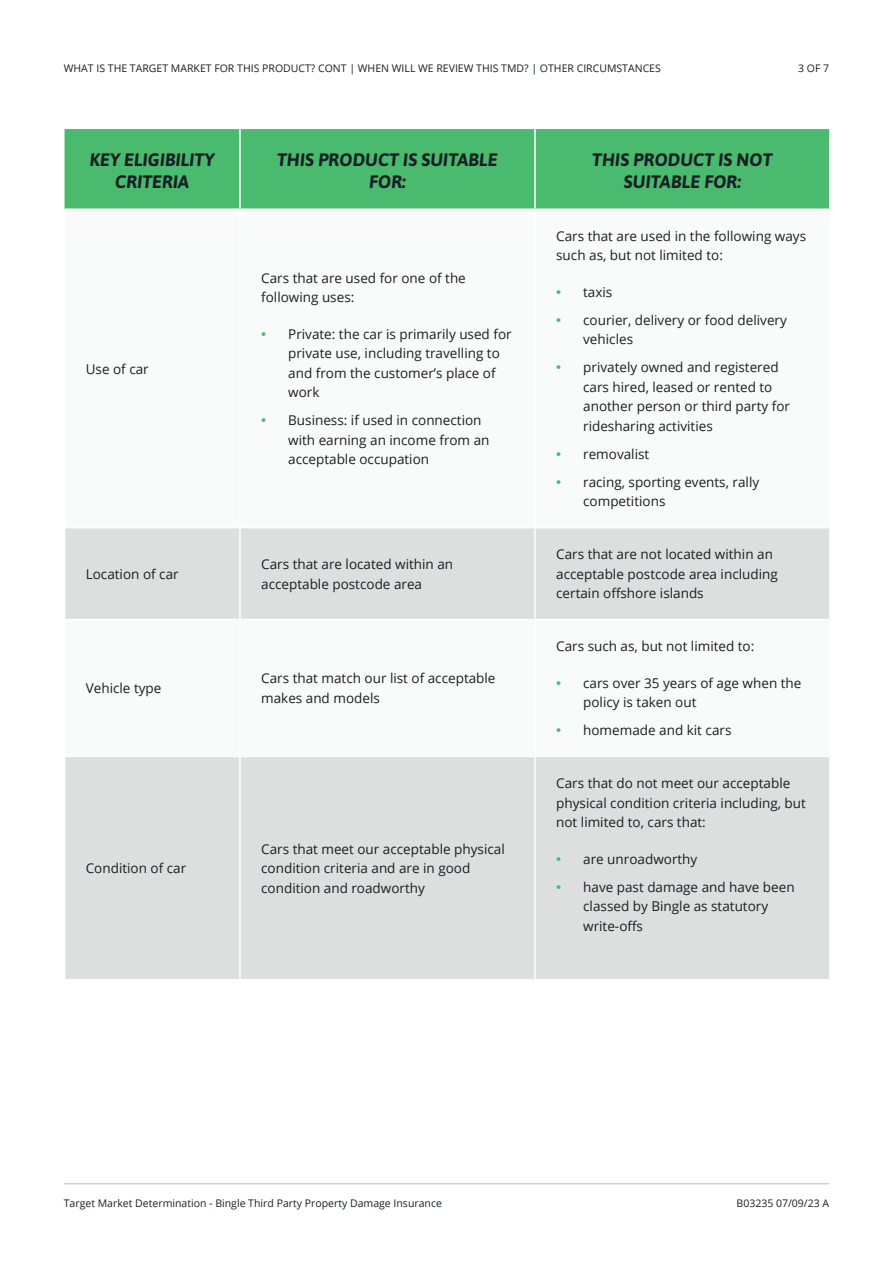
<style>
.page{position:relative;width:893px;height:1263px;background:#fff}
.page>*{position:absolute;margin:0;border:0;box-sizing:border-box;transform-origin:0 0}
.t1{font:italic 700 18px/21.6px "Asap";color:#172025;text-align:center}
.t2{font:13.5px/19.5px "Open Sans";color:#172025}
.t3{font:10.5px "Open Sans";color:#172025}
.s1{font-family:"Asap";font-size:15px;color:#4aba6e}
</style>
<div class="page">
<hr style="left:64px;top:1183px;width:765px;height:1px;background:#babcbd">
<div style="left:65px;top:129px;width:764px;height:79px;background:#4aba6e"></div>
<svg style="left:65px;top:528px;width:764px;height:451px;fill:#dddede"></svg>
<hr style="left:239px;top:129px;width:2px;height:79px;background:#fff">
<hr style="left:534px;top:129px;width:2px;height:79px;background:#fff">
<hr style="left:239px;top:528px;width:2px;height:91px;background:#fff">
<hr style="left:534px;top:528px;width:2px;height:91px;background:#fff">
<hr style="left:239px;top:620px;width:2px;height:136px;background:#fff">
<hr style="left:534px;top:620px;width:2px;height:136px;background:#fff">
<hr style="left:239px;top:757px;width:2px;height:222px;background:#fff">
<hr style="left:534px;top:757px;width:2px;height:222px;background:#fff">
<hr style="left:64px;top:619px;width:176px;height:1px;background:#fff">
<hr style="left:240px;top:619px;width:295px;height:1px;background:#fff">
<hr style="left:535px;top:619px;width:296px;height:1px;background:#fff">
<hr style="left:64px;top:756px;width:176px;height:1px;background:#fff">
<hr style="left:240px;top:756px;width:295px;height:1px;background:#fff">
<hr style="left:535px;top:756px;width:296px;height:1px;background:#fff">
<p class="t3" style="left:64px;top:61px;width:599px">WHAT IS THE TARGET MARKET FOR THIS PRODUCT? CONT | WHEN WILL WE REVIEW THIS TMD? | OTHER CIRCUMSTANCES</p>
<p class="t3" style="left:798px;top:61px;width:33px">3 OF 7</p>
<h1 class="t1" style="left:90px;top:148px;width:126px">KEY ELIGIBILITY<br>CRITERIA</h1>
<h1 class="t1" style="left:277px;top:148px;width:222px">THIS PRODUCT IS SUITABLE<br>FOR:</h1>
<h1 class="t1" style="left:592px;top:148px;width:182px">THIS PRODUCT IS NOT<br>SUITABLE FOR:</h1>
<p class="t2" style="left:86px;top:359px;width:65px">Use of car</p>
<p class="t2" style="left:261px;top:268px;width:206px">Cars that are used for one of the following uses:</p>
<p class="t2" style="left:288px;top:324px;width:225px;text-indent:-27px"><span class="s1">•</span> Private: the car is primarily used for private use, including travelling to and from the customer’s place of work</p>
<p class="t2" style="left:288px;top:410px;width:203px;text-indent:-27px"><span class="s1">•</span> Business: if used in connection with earning an income from an acceptable occupation</p>
<p class="t2" style="left:556px;top:226px;width:251px">Cars that are used in the following ways such as, but not limited to:</p>
<p class="t2" style="left:556px;top:282px;width:58px"><span class="s1">•</span> taxis</p>
<p class="t2" style="left:583px;top:310px;width:205px;text-indent:-27px"><span class="s1">•</span> courier, delivery or food delivery vehicles</p>
<p class="t2" style="left:583px;top:357px;width:208px;text-indent:-27px"><span class="s1">•</span> privately owned and registered cars hired, leased or rented to another person or third party for ridesharing activities</p>
<p class="t2" style="left:556px;top:444px;width:95px"><span class="s1">•</span> removalist</p>
<p class="t2" style="left:583px;top:472px;width:177px;text-indent:-27px"><span class="s1">•</span> racing, sporting events, rally competitions</p>
<p class="t2" style="left:86px;top:564px;width:94px">Location of car</p>
<p class="t2" style="left:261px;top:554px;width:194px">Cars that are located within an acceptable postcode area</p>
<p class="t2" style="left:556px;top:544px;width:223px">Cars that are not located within an acceptable postcode area including certain offshore islands</p>
<p class="t2" style="left:86px;top:678px;width:77px">Vehicle type</p>
<p class="t2" style="left:261px;top:668px;width:236px">Cars that match our list of acceptable makes and models</p>
<p class="t2" style="left:86px;top:858px;width:102px">Condition of car</p>
<p class="t2" style="left:261px;top:839px;width:245px">Cars that meet our acceptable physical condition criteria and are in good condition and roadworthy</p>
<p class="t2" style="left:556px;top:636px;width:200px">Cars such as, but not limited to:</p>
<p class="t2" style="left:583px;top:673px;width:220px;text-indent:-27px"><span class="s1">•</span> cars over 35 years of age when the policy is taken out</p>
<p class="t2" style="left:556px;top:720px;width:177px"><span class="s1">•</span> homemade and kit cars</p>
<p class="t2" style="left:556px;top:773px;width:251px">Cars that do not meet our acceptable physical condition criteria including, but not limited to, cars that:</p>
<p class="t2" style="left:556px;top:848px;width:143px"><span class="s1">•</span> are unroadworthy</p>
<p class="t2" style="left:583px;top:876px;width:213px;text-indent:-27px"><span class="s1">•</span> have past damage and have been classed by Bingle as statutory write-offs</p>
<p class="t3" style="left:64px;top:1196px;width:380px">Target Market Determination - Bingle Third Party Property Damage Insurance</p>
<p class="t3" style="left:736px;top:1196px;width:94px">B03235 07/09/23 A</p>
</div>
